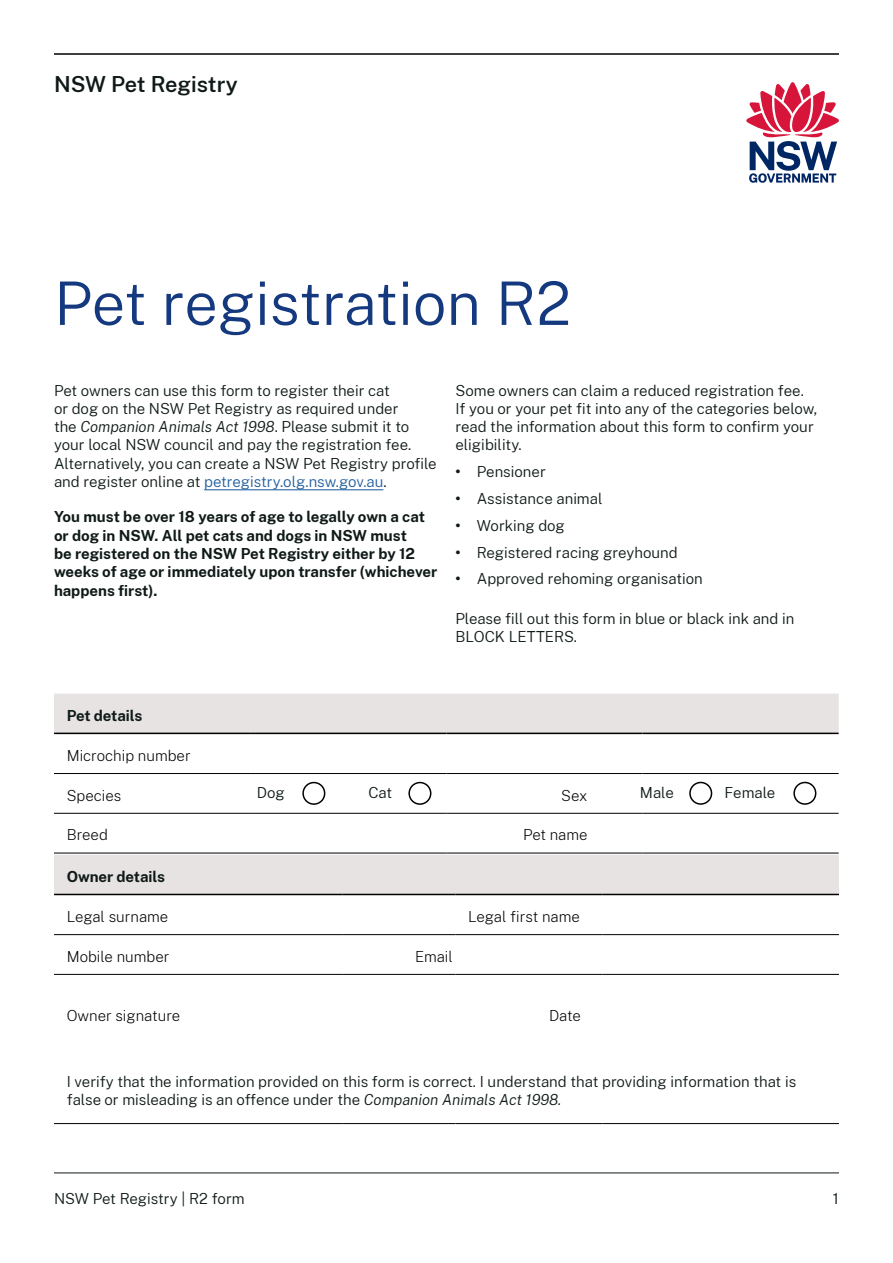
<style>
.page{position:relative;width:893px;height:1263px;background:#fff}
.page>*{position:absolute;margin:0;border:0;box-sizing:border-box;transform-origin:0 0}
.Heading_1__H1{font:300 60px "Public Sans";color:#15397f}
.Descriptor{font:600 21.75px "Public Sans";letter-spacing:-.005em;color:#0f1a18}
.Body{font:300 15px/18.3px "Public Sans";color:#0f1a18}
.Body-2{font:700 15px/18.3px "Public Sans";color:#0f1a18}
.Table_Body_Copy{font:200 15px "Public Sans";color:#000}
.Level_1_bullet{font:300 15px "Public Sans";color:#0f1a18}
.Table_Chart_Heading{font:700 15px "Public Sans";letter-spacing:-.005em;color:#0f1a18}
.s1{font-style:italic}
.s2{color:#215e9e}
.s3{font-weight:700}
</style>
<div class="page">
<hr style="left:54px;top:1172px;width:785px;height:1px;background:#0f1a18">
<hr style="left:54px;top:53px;width:785px;height:2px;background:#000">
<svg style="left:746px;top:82px;width:93px;height:101px"></svg>
<hr style="left:204px;top:489px;width:179px;height:1px;background:#215e9e">
<div style="left:54px;top:694px;width:785px;height:39px;background:#e7e3e2"></div>
<svg style="left:54px;top:734px;width:785px;height:119px"></svg>
<hr style="left:54px;top:733px;width:196px;height:1px;background:#000">
<hr style="left:250px;top:733px;width:196px;height:1px;background:#000">
<hr style="left:446px;top:733px;width:197px;height:1px;background:#000">
<hr style="left:643px;top:733px;width:196px;height:1px;background:#000">
<hr style="left:54px;top:773px;width:196px;height:1px;background:#000">
<hr style="left:250px;top:773px;width:196px;height:1px;background:#000">
<hr style="left:446px;top:773px;width:197px;height:1px;background:#000">
<hr style="left:643px;top:773px;width:196px;height:1px;background:#000">
<hr style="left:54px;top:813px;width:196px;height:1px;background:#000">
<hr style="left:250px;top:813px;width:196px;height:1px;background:#000">
<hr style="left:446px;top:813px;width:197px;height:1px;background:#000">
<hr style="left:643px;top:813px;width:196px;height:1px;background:#000">
<hr style="left:54px;top:853px;width:196px;height:1px;background:#000">
<hr style="left:250px;top:853px;width:196px;height:1px;background:#000">
<hr style="left:446px;top:853px;width:197px;height:1px;background:#000">
<hr style="left:643px;top:853px;width:196px;height:1px;background:#000">
<div style="left:54px;top:855px;width:785px;height:39px;background:#e7e3e2"></div>
<svg style="left:54px;top:895px;width:785px;height:79px"></svg>
<hr style="left:54px;top:894px;width:289px;height:1px;background:#000">
<hr style="left:343px;top:894px;width:112px;height:1px;background:#000">
<hr style="left:455px;top:894px;width:148px;height:1px;background:#000">
<hr style="left:603px;top:894px;width:236px;height:1px;background:#000">
<hr style="left:54px;top:934px;width:289px;height:1px;background:#000">
<hr style="left:343px;top:934px;width:112px;height:1px;background:#000">
<hr style="left:455px;top:934px;width:148px;height:1px;background:#000">
<hr style="left:603px;top:934px;width:236px;height:1px;background:#000">
<hr style="left:54px;top:974px;width:289px;height:1px;background:#000">
<hr style="left:343px;top:974px;width:112px;height:1px;background:#000">
<hr style="left:455px;top:974px;width:148px;height:1px;background:#000">
<hr style="left:603px;top:974px;width:236px;height:1px;background:#000">
<hr style="left:54px;top:1123px;width:289px;height:1px;background:#000">
<hr style="left:343px;top:1123px;width:112px;height:1px;background:#000">
<hr style="left:455px;top:1123px;width:148px;height:1px;background:#000">
<hr style="left:603px;top:1123px;width:236px;height:1px;background:#000">
<div style="left:302px;top:782px;width:23px;height:23px;border:2px solid #000;border-radius:50%"></div>
<div style="left:408px;top:782px;width:23px;height:23px;border:2px solid #000;border-radius:50%"></div>
<div style="left:793px;top:782px;width:23px;height:23px;border:2px solid #000;border-radius:50%"></div>
<div style="left:689px;top:782px;width:23px;height:23px;border:2px solid #000;border-radius:50%"></div>
<p class="Descriptor" style="left:54px;top:69px;width:185px">NSW Pet Registry</p>
<h1 class="Heading_1__H1" style="left:54px;top:262px;width:519px">Pet registration R2</h1>
<p class="Body" style="left:54px;top:380px;width:384px">Pet owners can use this form to register their cat<br>or dog on the NSW Pet Registry as required under<br>the <span class="s1">Companion Animals Act 1998</span>. Please submit it to your local NSW council and pay the registration fee.<br>Alternatively, you can create a NSW Pet Registry profile and register online at <span class="s2">petregistry.olg.nsw.gov.au</span>.</p>
<p class="Body-2" style="left:54px;top:507px;width:385px">You must be over 18 years of age to legally own a cat or dog in NSW. All pet cats and dogs in NSW must<br>be registered on the NSW Pet Registry either by 12 weeks of age or immediately upon transfer (whichever happens first).</p>
<p class="Body" style="left:455px;top:380px;width:363px">Some owners can claim a reduced registration fee.<br>If you or your pet fit into any of the categories below, read the information about this form to confirm your eligibility.</p>
<p class="Level_1_bullet" style="left:455px;top:461px;width:92px"><span class="s3">•</span> Pensioner</p>
<p class="Level_1_bullet" style="left:455px;top:488px;width:149px"><span class="s3">•</span> Assistance animal</p>
<p class="Level_1_bullet" style="left:455px;top:515px;width:111px"><span class="s3">•</span> Working dog</p>
<p class="Level_1_bullet" style="left:455px;top:542px;width:224px"><span class="s3">•</span> Registered racing greyhound</p>
<p class="Level_1_bullet" style="left:455px;top:569px;width:249px"><span class="s3">•</span> Approved rehoming organisation</p>
<p class="Body" style="left:455px;top:609px;width:340px">Please fill out this form in blue or black ink and in<br>BLOCK LETTERS.</p>
<p class="Table_Chart_Heading" style="left:67px;top:704px;width:77px">Pet details</p>
<p class="Table_Body_Copy" style="left:67px;top:745px;width:125px">Microchip number</p>
<p class="Table_Body_Copy" style="left:67px;top:785px;width:56px">Species</p>
<p class="Table_Body_Copy" style="left:561px;top:785px;width:28px">Sex</p>
<p class="Table_Body_Copy" style="left:67px;top:825px;width:43px">Breed</p>
<p class="Table_Body_Copy" style="left:523px;top:825px;width:66px">Pet name</p>
<p class="Body" style="left:257px;top:783px;width:30px">Dog</p>
<p class="Body" style="left:368px;top:783px;width:25px">Cat</p>
<p class="Body" style="left:640px;top:783px;width:35px">Male</p>
<p class="Body" style="left:725px;top:783px;width:52px">Female</p>
<p class="Table_Chart_Heading" style="left:67px;top:865px;width:100px">Owner details</p>
<p class="Table_Body_Copy" style="left:67px;top:906px;width:103px">Legal surname</p>
<p class="Table_Body_Copy" style="left:468px;top:906px;width:113px">Legal first name</p>
<p class="Table_Body_Copy" style="left:67px;top:946px;width:104px">Mobile number</p>
<p class="Table_Body_Copy" style="left:415px;top:946px;width:39px">Email</p>
<p class="Table_Body_Copy" style="left:67px;top:1006px;width:115px">Owner signature</p>
<p class="Table_Body_Copy" style="left:549px;top:1006px;width:33px">Date</p>
<p class="Body" style="left:67px;top:1072px;width:731px">I verify that the information provided on this form is correct. I understand that providing information that is false or misleading is an offence under the <span class="s1">Companion Animals Act 1998.</span></p>
<p class="Body" style="left:54px;top:1189px;width:192px">NSW Pet Registry | R2 form</p>
<p class="Body" style="left:833px;top:1189px;width:8px">1</p>
</div>
